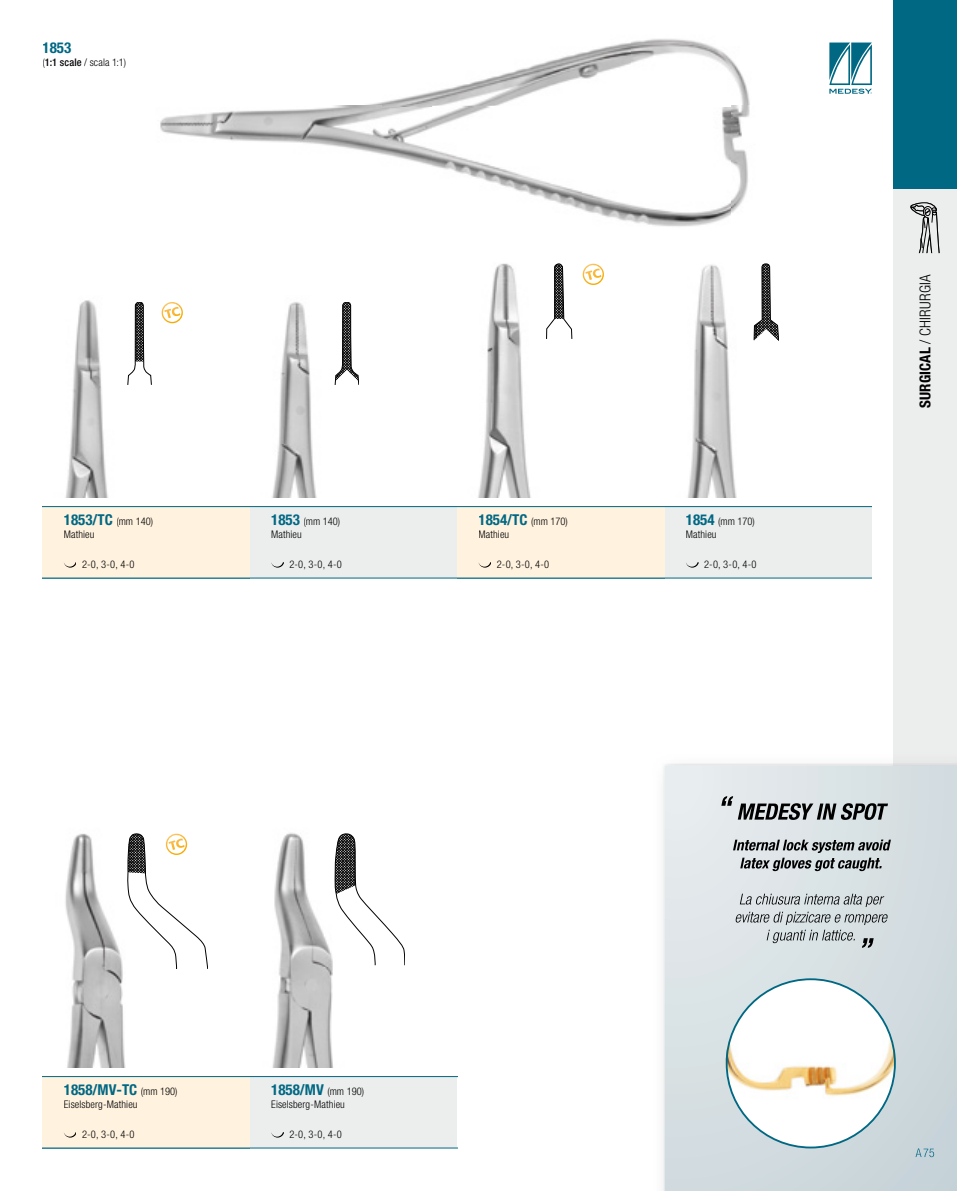
<style>
.page{position:relative;width:957px;height:1191px;background:#fff}
.page>*{position:absolute;margin:0;border:0;box-sizing:border-box;transform-origin:0 0}
.t1{font:700 condensed 15px "Helvetica Neue LT Pro";color:#006883}
.t2{font:300 condensed 15px "Helvetica Neue LT Pro";letter-spacing:.02em;color:#000}
.t3{font:300 condensed 10.5px/12.6px "Helvetica Neue LT Pro";letter-spacing:.01em;color:#000}
.s1{font-weight:500}
.s2{font-weight:300;font-size:10.5px;color:#000}
.s3{font-weight:700;font-size:15px;color:#006883}
.s4{font-weight:700}
</style>
<div class="page">
<div style="left:893px;top:0;width:64px;height:1191px;background:#eceded"></div>
<div style="left:893px;top:0;width:64px;height:189px;background:#006883"></div>
<img style="left:160px;top:106px;width:572px;height:121px">
<img style="left:335px;top:39px;width:415px;height:67px">
<img style="left:732px;top:106px;width:18px;height:107px">
<img style="left:478px;top:263px;width:118px;height:234px">
<img style="left:688px;top:263px;width:91px;height:234px">
<img style="left:272px;top:302px;width:63px;height:195px">
<img style="left:65px;top:300px;width:109px;height:197px">
<img style="left:65px;top:833px;width:340px;height:234px">
<div style="left:250px;top:506px;width:622px;height:72px;background:#eceded"></div>
<svg style="left:335px;top:833px;width:70px;height:132px"></svg>
<svg style="left:754px;top:264px;width:25px;height:76px"></svg>
<svg style="left:128px;top:302px;width:24px;height:83px"></svg>
<svg style="left:335px;top:302px;width:24px;height:83px"></svg>
<svg style="left:546px;top:264px;width:26px;height:75px"></svg>
<svg style="left:160px;top:302px;width:23px;height:21px"></svg>
<svg style="left:128px;top:833px;width:80px;height:136px"></svg>
<svg style="left:581px;top:264px;width:23px;height:22px"></svg>
<svg style="left:829px;top:43px;width:43px;height:51px"></svg>
<svg style="left:910px;top:202px;width:30px;height:51px"></svg>
<svg style="left:664px;top:765px;width:293px;height:426px;background:#d6dfe2"></svg>
<img style="left:738px;top:803px;width:150px;height:17px">
<img style="left:733px;top:839px;width:158px;height:14px">
<img style="left:740px;top:857px;width:141px;height:14px">
<img style="left:740px;top:893px;width:144px;height:14px">
<img style="left:735px;top:911px;width:152px;height:14px">
<img style="left:766px;top:929px;width:89px;height:14px">
<svg style="left:721px;top:796px;width:12px;height:9px"></svg>
<svg style="left:862px;top:938px;width:11px;height:9px"></svg>
<div style="left:726px;top:979px;width:169px;height:168px;background:#fff;border-radius:50%"></div>
<img style="left:726px;top:979px;width:169px;height:155px">
<div style="left:272px;top:515px;width:28px;height:10px;background:#eceded"></div>
<div style="left:304px;top:518px;width:36px;height:9px;background:#eceded"></div>
<div style="left:272px;top:530px;width:29px;height:8px;background:#eceded"></div>
<svg style="left:271px;top:562px;width:13px;height:5px"></svg>
<div style="left:284px;top:560px;width:57px;height:9px;background:#eceded"></div>
<div style="left:686px;top:515px;width:28px;height:10px;background:#eceded"></div>
<div style="left:719px;top:518px;width:35px;height:9px;background:#eceded"></div>
<div style="left:686px;top:530px;width:30px;height:8px;background:#eceded"></div>
<svg style="left:686px;top:562px;width:13px;height:5px"></svg>
<div style="left:699px;top:560px;width:57px;height:9px;background:#eceded"></div>
<div style="left:43px;top:506px;width:207px;height:72px;background:#fff2df"></div>
<div style="left:77px;top:560px;width:57px;height:9px;background:#fff2df"></div>
<div style="left:457px;top:506px;width:207px;height:72px;background:#fff2df"></div>
<div style="left:491px;top:560px;width:58px;height:9px;background:#fff2df"></div>
<svg style="left:43px;top:1076px;width:414px;height:72px;background:#f0ece3"></svg>
<div style="left:77px;top:1130px;width:57px;height:9px;background:#fff2df"></div>
<img style="left:915px;top:1148px;width:19px;height:9px">
<h1 class="t1" style="left:43px;top:39px;width:30px">1853</h1>
<p class="t3" style="left:43px;top:56px;width:85px">(<span class="s1">1:1 scale</span> / scala 1:1)</p>
<h1 class="t1" style="left:64px;top:511px;width:91px">1853/TC <span class="s2">(mm 140)</span></h1>
<p class="t3" style="left:64px;top:528px;width:32px">Mathieu</p>
<p class="t3" style="left:82px;top:557px;width:54px">2-0, 3-0, 4-0</p>
<p class="t3" style="left:271px;top:515px;width:71px"><span class="s3">1853</span> (mm 140)<br>Mathieu</p>
<p class="t3" style="left:289px;top:557px;width:54px">2-0, 3-0, 4-0</p>
<h1 class="t1" style="left:478px;top:511px;width:91px">1854/TC <span class="s2">(mm 170)</span></h1>
<p class="t3" style="left:478px;top:528px;width:32px">Mathieu</p>
<p class="t3" style="left:497px;top:557px;width:54px">2-0, 3-0, 4-0</p>
<p class="t3" style="left:686px;top:515px;width:71px"><span class="s3">1854</span> (mm 170)<br>Mathieu</p>
<p class="t3" style="left:704px;top:557px;width:54px">2-0, 3-0, 4-0</p>
<h1 class="t2" style="left:916px;top:408px;width:135px;rotate:-90deg"><span class="s4">SURGICAL</span> / CHIRURGIA</h1>
<h1 class="t1" style="left:64px;top:1081px;width:115px">1858/MV-TC <span class="s2">(mm 190)</span></h1>
<p class="t3" style="left:64px;top:1097px;width:75px">Eiselsberg-Mathieu</p>
<p class="t3" style="left:82px;top:1127px;width:54px">2-0, 3-0, 4-0</p>
<h1 class="t1" style="left:271px;top:1081px;width:94px">1858/MV <span class="s2">(mm 190)</span></h1>
<p class="t3" style="left:271px;top:1097px;width:75px">Eiselsberg-Mathieu</p>
<p class="t3" style="left:289px;top:1127px;width:54px">2-0, 3-0, 4-0</p>
</div>
